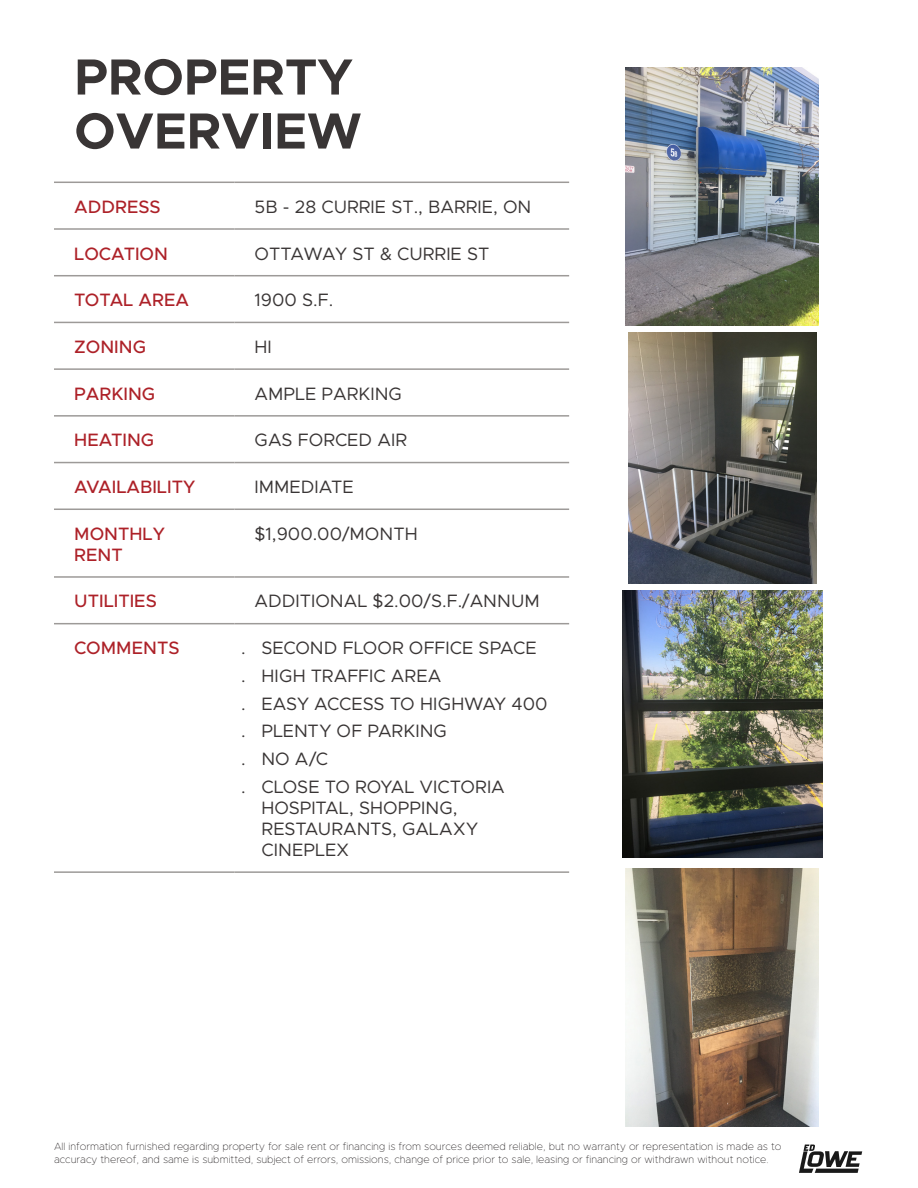
<style>
.page{position:relative;width:918px;height:1188px;background:#fff}
.page>*{position:absolute;margin:0;border:0;box-sizing:border-box;transform-origin:0 0}
.t1{font:700 51px/54px "Metropolis";color:#393535}
.po{font:18px/21px "Metropolis";color:#393535}
.po-2{font:500 18px/21px "Metropolis";color:#ad2128}
.t2{font:100 10.5px/13.5px "Metropolis";color:#231f20}
</style>
<div class="page">
<svg style="left:799px;top:1145px;width:63px;height:28px"></svg>
<hr style="left:54px;top:182px;width:180px;height:1px;background:#9d9a98">
<hr style="left:234px;top:182px;width:335px;height:1px;background:#9d9a98">
<hr style="left:54px;top:228px;width:180px;height:2px;background:#9d9a98">
<hr style="left:234px;top:228px;width:335px;height:2px;background:#9d9a98">
<hr style="left:54px;top:275px;width:180px;height:1px;background:#9d9a98">
<hr style="left:234px;top:275px;width:335px;height:1px;background:#9d9a98">
<hr style="left:54px;top:322px;width:180px;height:1px;background:#9d9a98">
<hr style="left:234px;top:322px;width:335px;height:1px;background:#9d9a98">
<hr style="left:54px;top:368px;width:180px;height:2px;background:#9d9a98">
<hr style="left:234px;top:368px;width:335px;height:2px;background:#9d9a98">
<hr style="left:54px;top:415px;width:180px;height:2px;background:#9d9a98">
<hr style="left:234px;top:415px;width:335px;height:2px;background:#9d9a98">
<hr style="left:54px;top:462px;width:180px;height:1px;background:#9d9a98">
<hr style="left:234px;top:462px;width:335px;height:1px;background:#9d9a98">
<hr style="left:54px;top:509px;width:180px;height:1px;background:#9d9a98">
<hr style="left:234px;top:509px;width:335px;height:1px;background:#9d9a98">
<hr style="left:54px;top:576px;width:180px;height:2px;background:#9d9a98">
<hr style="left:234px;top:576px;width:335px;height:2px;background:#9d9a98">
<hr style="left:54px;top:623px;width:180px;height:1px;background:#9d9a98">
<hr style="left:234px;top:623px;width:335px;height:1px;background:#9d9a98">
<hr style="left:54px;top:871px;width:180px;height:2px;background:#9d9a98">
<hr style="left:234px;top:871px;width:335px;height:2px;background:#9d9a98">
<img style="left:626px;top:68px;width:193px;height:257px">
<img style="left:628px;top:333px;width:188px;height:250px">
<img style="left:622px;top:591px;width:200px;height:267px">
<img style="left:626px;top:868px;width:193px;height:258px">
<p class="t1" style="left:74px;top:50px;width:289px">PROPERTY<br>OVERVIEW</p>
<p class="po-2" style="left:74px;top:196px;width:88px">ADDRESS</p>
<p class="po" style="left:255px;top:196px;width:278px">5B - 28 CURRIE ST., BARRIE, ON</p>
<p class="po-2" style="left:74px;top:243px;width:95px">LOCATION</p>
<p class="po" style="left:255px;top:243px;width:236px">OTTAWAY ST &amp; CURRIE ST</p>
<p class="po-2" style="left:74px;top:290px;width:116px">TOTAL AREA</p>
<p class="po" style="left:255px;top:290px;width:80px">1900 S.F.</p>
<p class="po-2" style="left:74px;top:336px;width:73px">ZONING</p>
<p class="po" style="left:255px;top:336px;width:19px">HI</p>
<p class="po-2" style="left:74px;top:383px;width:83px">PARKING</p>
<p class="po" style="left:255px;top:383px;width:149px">AMPLE PARKING</p>
<p class="po-2" style="left:74px;top:430px;width:82px">HEATING</p>
<p class="po" style="left:255px;top:430px;width:154px">GAS FORCED AIR</p>
<p class="po-2" style="left:74px;top:476px;width:123px">AVAILABILITY</p>
<p class="po" style="left:255px;top:476px;width:101px">IMMEDIATE</p>
<p class="po-2" style="left:74px;top:523px;width:92px">MONTHLY<br>RENT</p>
<p class="po" style="left:255px;top:523px;width:165px">$1,900.00/MONTH</p>
<p class="po-2" style="left:74px;top:591px;width:84px">UTILITIES</p>
<p class="po" style="left:255px;top:591px;width:287px">ADDITIONAL $2.00/S.F./ANNUM</p>
<p class="po-2" style="left:74px;top:637px;width:107px">COMMENTS</p>
<p class="po" style="left:241px;top:637px;width:297px">. SECOND FLOOR OFFICE SPACE</p>
<p class="po" style="left:241px;top:665px;width:202px">. HIGH TRAFFIC AREA</p>
<p class="po" style="left:241px;top:693px;width:308px">. EASY ACCESS TO HIGHWAY 400</p>
<p class="po" style="left:241px;top:721px;width:207px">. PLENTY OF PARKING</p>
<p class="po" style="left:241px;top:748px;width:89px">. NO A/C</p>
<p class="po" style="left:261px;top:776px;width:245px;text-indent:-20px">. CLOSE TO ROYAL VICTORIA<br>HOSPITAL, SHOPPING,<br>RESTAURANTS, GALAXY<br>CINEPLEX</p>
<p class="t2" style="left:54px;top:1139px;width:729px">All information furnished regarding property for sale rent or financing is from sources deemed reliable, but no warranty or representation is made as to accuracy thereof, and same is submitted, subject of errors, omissions, change of price prior to sale, leasing or financing or withdrawn without notice.</p>
</div>
